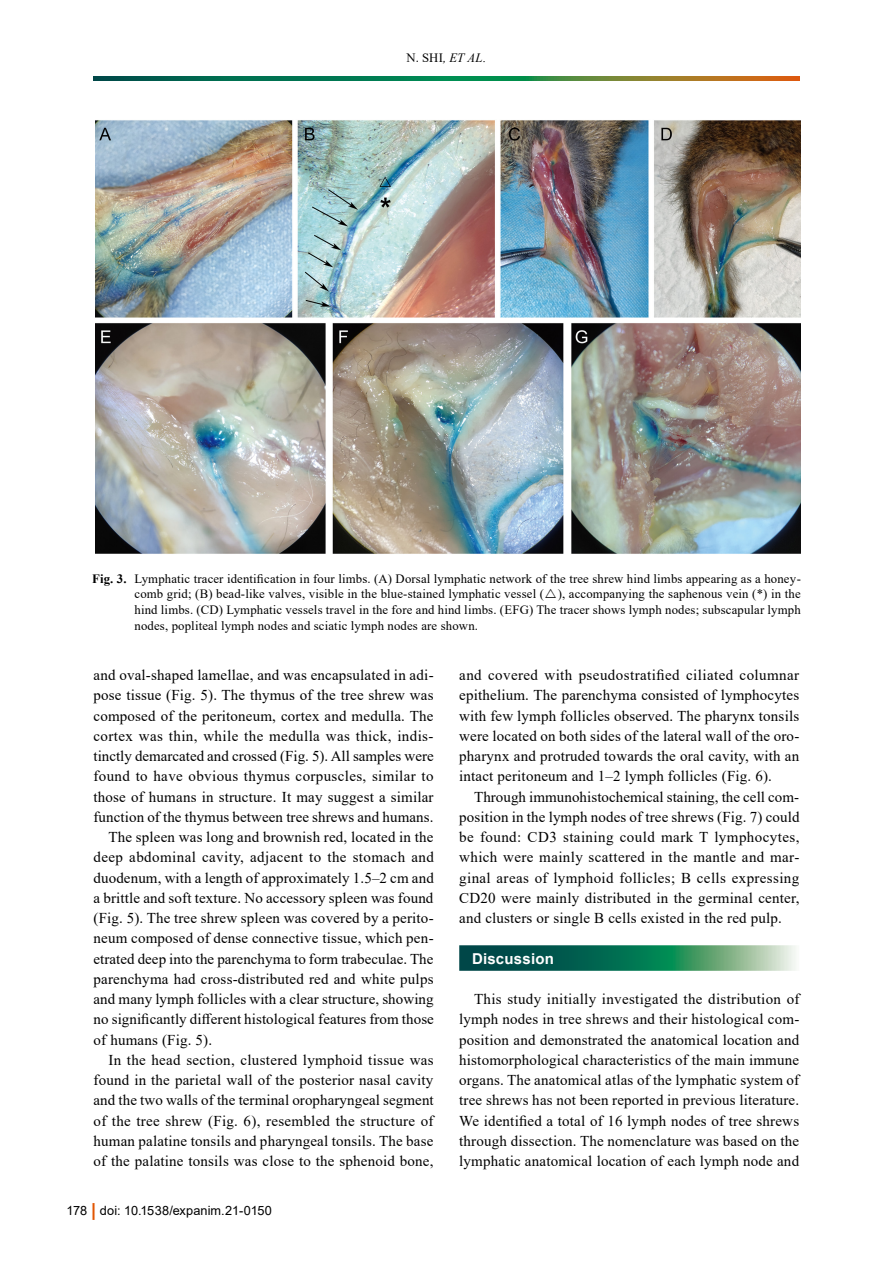
<style>
.page{position:relative;width:893px;height:1263px;background:#fff}
.page>*{position:absolute;margin:0;border:0;box-sizing:border-box;transform-origin:0 0}
.t1{font:15px/20.2px "Times New Roman";letter-spacing:.01em;color:#000;text-align:justify}
.t2{font:15px "Times New Roman";letter-spacing:.03em;color:#000}
.t3{font:700 15px "Arial";letter-spacing:.015em;color:#fff}
.t4{font:12.75px/15.8px "Times New Roman";letter-spacing:.01em;color:#000;text-align:justify}
.t5{font:12.75px "Arial";letter-spacing:.005em;color:#000}
.t6{font:italic 12.75px "Times New Roman";color:#000}
.s1{font-style:normal}
.s2{font-weight:700}
.s3{font-weight:700;font-size:18px;color:#e15400}
</style>
<div class="page">
<svg style="left:459px;top:945px;width:337px;height:26px;background:#35836a"></svg>
<svg style="left:94px;top:77px;width:705px;height:4px;background:#377842"></svg>
<img style="left:95px;top:120px;width:706px;height:434px">
<p class="t6" style="left:407px;top:49px;width:81px"><span class="s1">N. SHI</span>, ET AL.</p>
<p class="t4" style="left:135px;top:570px;width:668px;text-indent:-42px"><span class="s2">Fig. 3.</span> Lymphatic tracer identification in four limbs. (A) Dorsal lymphatic network of the tree shrew hind limbs appearing as a honey&shy;comb grid; (B) bead-like valves, visible in the blue-stained lymphatic vessel ( ), accompanying the saphenous vein (*) in the hind limbs. (CD) Lymphatic vessels travel in the fore and hind limbs. (EFG) The tracer shows lymph nodes; subscapular lymph nodes, popliteal lymph nodes and sciatic lymph nodes are shown.</p>
<p class="t1" style="left:94px;top:664px;width:342px">and oval-shaped lamellae, and was encapsulated in adi-</p>
<p class="t1" style="left:94px;top:685px;width:341px">pose tissue (Fig. 5). The thymus of the tree shrew was</p>
<p class="t1" style="left:94px;top:705px;width:341px">composed of the peritoneum, cortex and medulla. The</p>
<p class="t1" style="left:94px;top:725px;width:341px">cortex was thin, while the medulla was thick, indis-</p>
<p class="t1" style="left:94px;top:745px;width:342px">tinctly demarcated and crossed (Fig. 5). All samples were</p>
<p class="t1" style="left:94px;top:766px;width:342px">found to have obvious thymus corpuscles, similar to</p>
<p class="t1" style="left:94px;top:786px;width:342px">those of humans in structure. It may suggest a similar</p>
<p class="t1" style="left:94px;top:806px;width:341px">function of the thymus between tree shrews and humans.</p>
<p class="t1" style="left:108px;top:826px;width:327px">The spleen was long and brownish red, located in the</p>
<p class="t2" style="left:94px;top:847px;width:342px">deep abdominal cavity, adjacent to the stomach and</p>
<p class="t1" style="left:94px;top:867px;width:342px">duodenum, with a length of approximately 1.5–2 cm and</p>
<p class="t1" style="left:94px;top:887px;width:341px">a brittle and soft texture. No accessory spleen was found</p>
<p class="t1" style="left:94px;top:907px;width:342px">(Fig. 5). The tree shrew spleen was covered by a perito-</p>
<p class="t1" style="left:94px;top:928px;width:342px">neum composed of dense connective tissue, which pen-</p>
<p class="t1" style="left:94px;top:948px;width:341px">etrated deep into the parenchyma to form trabeculae. The</p>
<p class="t1" style="left:94px;top:968px;width:341px">parenchyma had cross-distributed red and white pulps</p>
<p class="t1" style="left:94px;top:988px;width:342px">and many lymph follicles with a clear structure, showing</p>
<p class="t1" style="left:94px;top:1009px;width:342px">no significantly different histological features from those</p>
<p class="t1" style="left:94px;top:1029px;width:120px">of humans (Fig. 5).</p>
<p class="t1" style="left:108px;top:1049px;width:327px">In the head section, clustered lymphoid tissue was</p>
<p class="t1" style="left:94px;top:1069px;width:341px">found in the parietal wall of the posterior nasal cavity</p>
<p class="t1" style="left:94px;top:1090px;width:342px">and the two walls of the terminal oropharyngeal segment</p>
<p class="t1" style="left:94px;top:1110px;width:341px">of the tree shrew (Fig. 6), resembled the structure of</p>
<p class="t1" style="left:94px;top:1130px;width:341px">human palatine tonsils and pharyngeal tonsils. The base</p>
<p class="t1" style="left:94px;top:1150px;width:341px">of the palatine tonsils was close to the sphenoid bone,</p>
<p class="t5" style="left:67px;top:1202px;width:207px">178 <span class="s3">|</span> doi: 10.1538/expanim.21-0150</p>
<p class="t1" style="left:459px;top:664px;width:342px">and covered with pseudostratified ciliated columnar epithelium. The parenchyma consisted of lymphocytes with few lymph follicles observed. The pharynx tonsils were located on both sides of the lateral wall of the oro&shy;pharynx and protruded towards the oral cavity, with an intact peritoneum and 1–2 lymph follicles (Fig. 6).</p>
<p class="t1" style="left:459px;top:786px;width:342px;text-indent:15px">Through immunohistochemical staining, the cell com&shy;position in the lymph nodes of tree shrews (Fig. 7) could be found: CD3 staining could mark T lymphocytes, which were mainly scattered in the mantle and mar&shy;ginal areas of lymphoid follicles; B cells expressing CD20 were mainly distributed in the germinal center, and clusters or single B cells existed in the red pulp.</p>
<p class="t3" style="left:472px;top:948px;width:83px">Discussion</p>
<p class="t1" style="left:459px;top:988px;width:342px;text-indent:15px">This study initially investigated the distribution of lymph nodes in tree shrews and their histological com&shy;position and demonstrated the anatomical location and histomorphological characteristics of the main immune organs. The anatomical atlas of the lymphatic system of tree shrews has not been reported in previous literature.<br>We identified a total of 16 lymph nodes of tree shrews through dissection. The nomenclature was based on the lymphatic anatomical location of each lymph node and</p>
</div>
